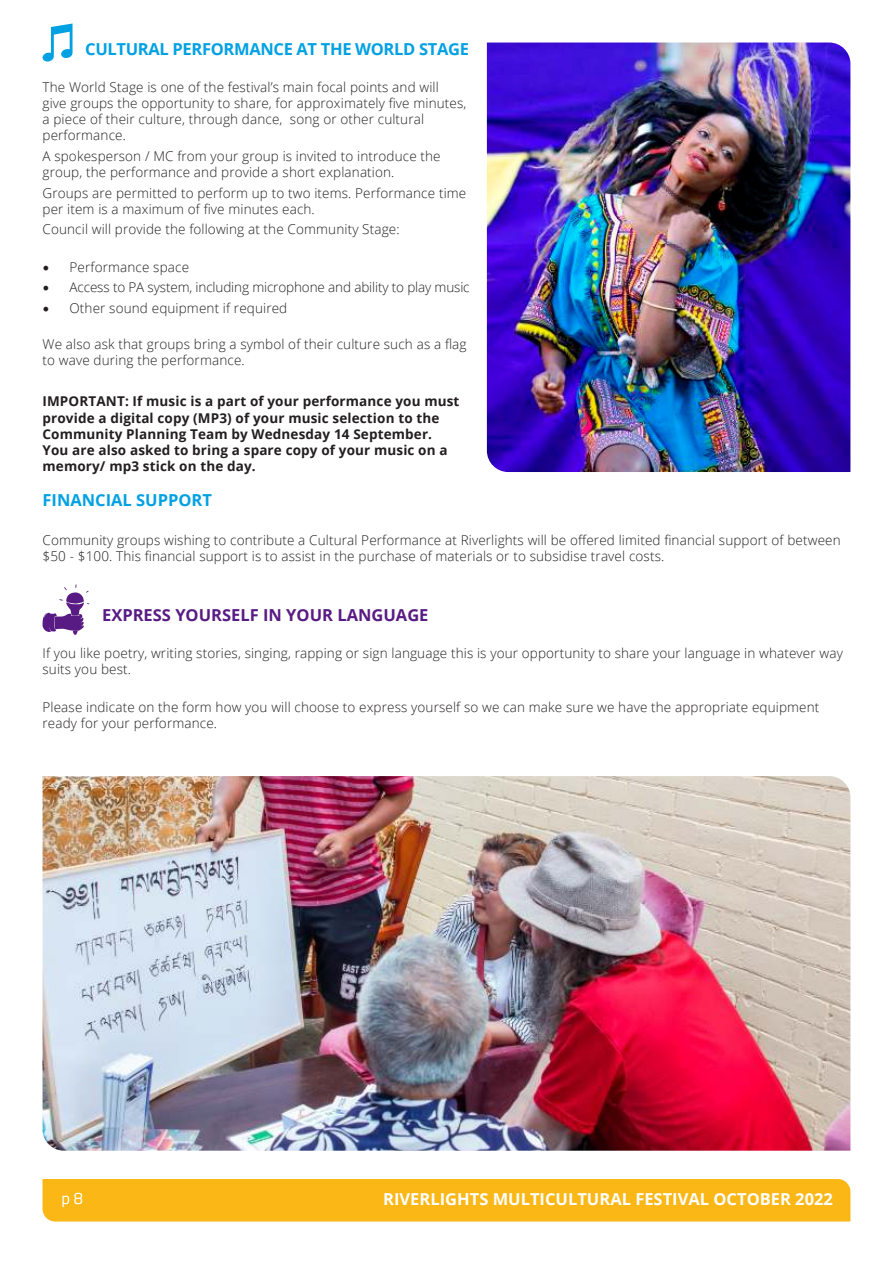
<style>
.page{position:relative;width:893px;height:1263px;background:#fff}
.page>*{position:absolute;margin:0;border:0;box-sizing:border-box;transform-origin:0 0}
.t1{font:700 16.5px "Open Sans";color:#fff}
.t2{font:700 16.5px "Open Sans";letter-spacing:-.02em;color:#00a1e3}
.t3{font:700 16.5px "Open Sans";color:#581b83}
.t4{font:700 16.5px "Open Sans";color:#00a1e3}
.t5{font:15px "Soho Gothic Std";color:#fff}
.t6{font:300 13.5px/16.2px "Open Sans";letter-spacing:.01em;color:#231f20}
.t7{font:700 13.5px/16.2px "Open Sans";letter-spacing:.01em;color:#231f20}
.t8{font:300 13.5px "Open Sans";letter-spacing:-.01em;color:#231f20}
.s1{font-family:"Minion Pro";font-weight:400;font-size:18px}
</style>
<div class="page">
<div style="left:43px;top:1179px;width:807px;height:42px;background:#fab716"></div>
<img style="left:487px;top:43px;width:363px;height:429px">
<svg style="left:42px;top:24px;width:31px;height:38px"></svg>
<img style="left:43px;top:776px;width:807px;height:375px">
<svg style="left:42px;top:584px;width:47px;height:51px"></svg>
<p class="t2" style="left:85px;top:43px;width:385px">CULTURAL PERFORMANCE AT THE WORLD STAGE</p>
<p class="t6" style="left:43px;top:80px;width:425px">The World Stage is one of the festival’s main focal points and will<br>give groups the opportunity to share, for approximately five minutes, a piece of their culture, through dance, song or other cultural performance.</p>
<p class="t6" style="left:43px;top:149px;width:400px">A spokesperson / MC from your group is invited to introduce the group, the performance and provide a short explanation.</p>
<p class="t6" style="left:43px;top:186px;width:425px">Groups are permitted to perform up to two items. Performance time per item is a maximum of five minutes each.</p>
<p class="t6" style="left:43px;top:223px;width:359px">Council will provide the following at the Community Stage:</p>
<p class="t6" style="left:43px;top:260px;width:148px"><span class="s1">•</span> Performance space</p>
<p class="t8" style="left:43px;top:282px;width:429px"><span class="s1">•</span> Access to PA system, including microphone and ability to play music</p>
<p class="t6" style="left:43px;top:301px;width:246px"><span class="s1">•</span> Other sound equipment if required</p>
<p class="t6" style="left:43px;top:336px;width:426px">We also ask that groups bring a symbol of their culture such as a flag to wave during the performance.</p>
<p class="t7" style="left:43px;top:395px;width:418px">IMPORTANT: If music is a part of your performance you must provide a digital copy (MP3) of your music selection to the Community Planning Team by Wednesday 14 September.<br>You are also asked to bring a spare copy of your music on a memory/ mp3 stick on the day.</p>
<p class="t4" style="left:43px;top:493px;width:171px">FINANCIAL SUPPORT</p>
<p class="t6" style="left:43px;top:533px;width:800px">Community groups wishing to contribute a Cultural Performance at Riverlights will be offered limited financial support of between $50 - $100. This financial support is to assist in the purchase of materials or to subsidise travel costs.</p>
<p class="t3" style="left:102px;top:608px;width:328px">EXPRESS YOURSELF IN YOUR LANGUAGE</p>
<p class="t6" style="left:43px;top:646px;width:802px">If you like poetry, writing stories, singing, rapping or sign language this is your opportunity to share your language in whatever way suits you best.</p>
<p class="t6" style="left:43px;top:700px;width:778px">Please indicate on the form how you will choose to express yourself so we can make sure we have the appropriate equipment ready for your performance.</p>
<p class="t5" style="left:62px;top:1193px;width:23px">p 8</p>
<p class="t1" style="left:383px;top:1192px;width:451px">RIVERLIGHTS MULTICULTURAL FESTIVAL OCTOBER 2022</p>
</div>
